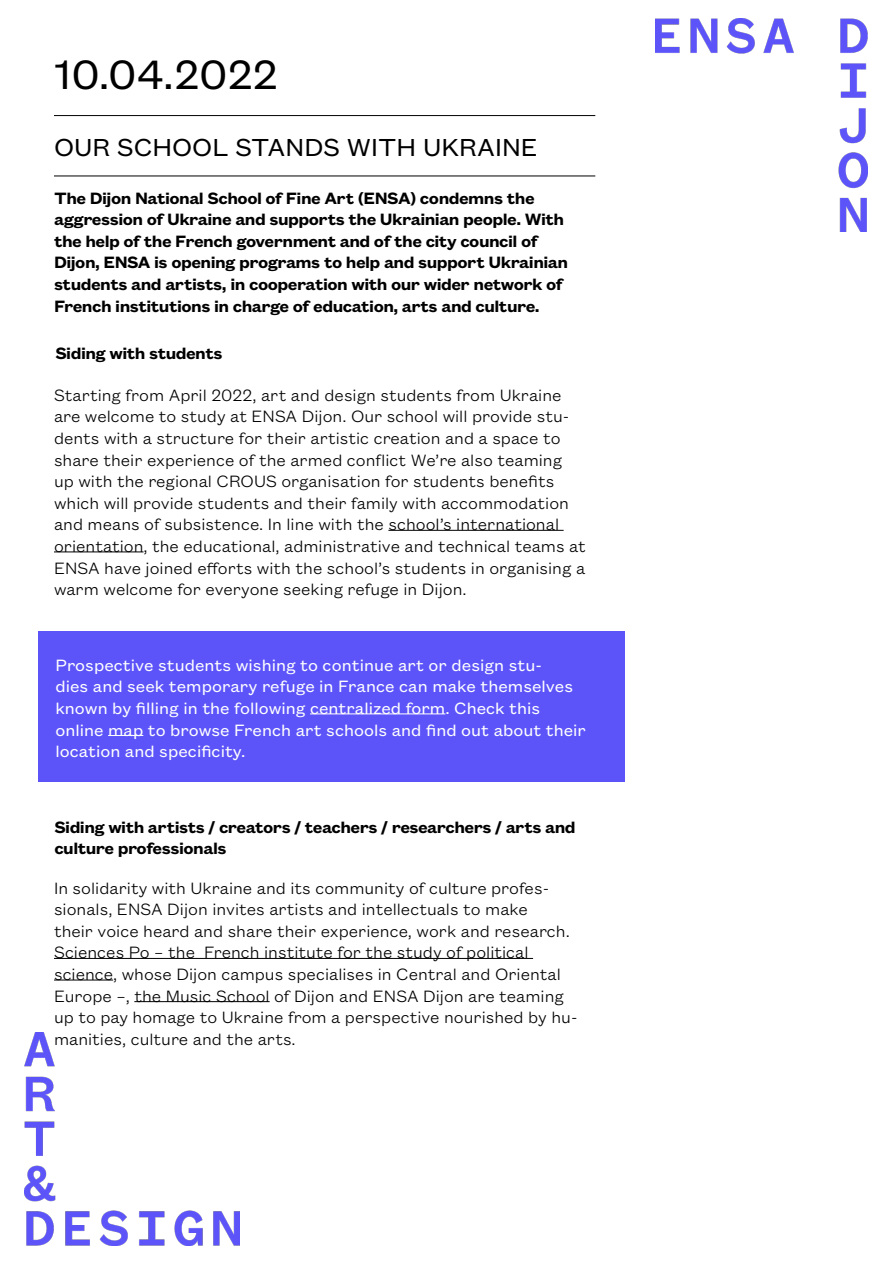
<style>
.page{position:relative;width:893px;height:1263px;background:#fff}
.page>*{position:absolute;margin:0;border:0;box-sizing:border-box;transform-origin:0 0}
.t1{font:45px "Founders Grotesk Text";color:#000}
.t2{font:27px "Founders Grotesk Text";color:#000}
.t3{font:300 18px/21.6px "Founders Grotesk Text";color:#000}
.t4{font:600 18px/21.6px "Founders Grotesk Text";letter-spacing:-.03em;color:#000}
.t5{font:18px/21.6px "Founders Grotesk Text";color:#fff}
</style>
<div class="page">
<div style="left:38px;top:631px;width:587px;height:151px;background:#5c54f8"></div>
<hr style="left:54px;top:115px;width:541px;height:1px;background:#000">
<hr style="left:54px;top:176px;width:541px;height:1px;background:#000">
<hr style="left:388px;top:530px;width:176px;height:1px;background:#000">
<hr style="left:54px;top:552px;width:90px;height:1px;background:#000">
<hr style="left:54px;top:958px;width:479px;height:1px;background:#000">
<hr style="left:54px;top:980px;width:59px;height:1px;background:#000">
<hr style="left:134px;top:1001px;width:136px;height:1px;background:#000">
<hr style="left:310px;top:714px;width:135px;height:1px;background:#fff">
<hr style="left:108px;top:735px;width:35px;height:1px;background:#fff">
<img style="left:655px;top:18px;width:212px;height:214px">
<img style="left:24px;top:1032px;width:215px;height:213px">
<h1 class="t1" style="left:54px;top:44px;width:225px">10.04.2022</h1>
<h2 class="t2" style="left:54px;top:129px;width:485px">OUR SCHOOL STANDS WITH UKRAINE</h2>
<p class="t4" style="left:54px;top:186px;width:516px">The Dijon National School of Fine Art (ENSA) condemns the aggression of Ukraine and supports the Ukrainian people. With the help of the French government and of the city council of Dijon, ENSA is opening programs to help and support Ukrainian students and artists, in cooperation with our wider network of French institutions in charge of education, arts and culture.</p>
<p class="t4" style="left:55px;top:341px;width:169px">Siding with students</p>
<p class="t3" style="left:54px;top:383px;width:533px">Starting from April 2022, art and design students from Ukraine are welcome to study at ENSA Dijon. Our school will provide stu&shy;dents with a structure for their artistic creation and a space to share their experience of the armed conflict We’re also teaming up with the regional CROUS organisation for students benefits which will provide students and their family with accommodation and means of subsistence. In line with the school’s international orientation, the educational, administrative and technical teams at ENSA have joined efforts with the school’s students in organising a warm welcome for everyone seeking refuge in Dijon.</p>
<p class="t5" style="left:55px;top:653px;width:532px">Prospective students wishing to continue art or design stu-<br>dies and seek temporary refuge in France can make themselves known by filling in the following centralized form. Check this online map to browse French art schools and find out about their location and specificity.</p>
<p class="t4" style="left:54px;top:815px;width:523px">Siding with artists / creators / teachers / researchers / arts and culture professionals</p>
<p class="t3" style="left:54px;top:876px;width:525px">In solidarity with Ukraine and its community of culture profes&shy;sionals, ENSA Dijon invites artists and intellectuals to make<br>their voice heard and share their experience, work and research.<br>Sciences Po – the French institute for the study of political science, whose Dijon campus specialises in Central and Oriental Europe –, the Music School of Dijon and ENSA Dijon are teaming up to pay homage to Ukraine from a perspective nourished by hu&shy;manities, culture and the arts.</p>
</div>
